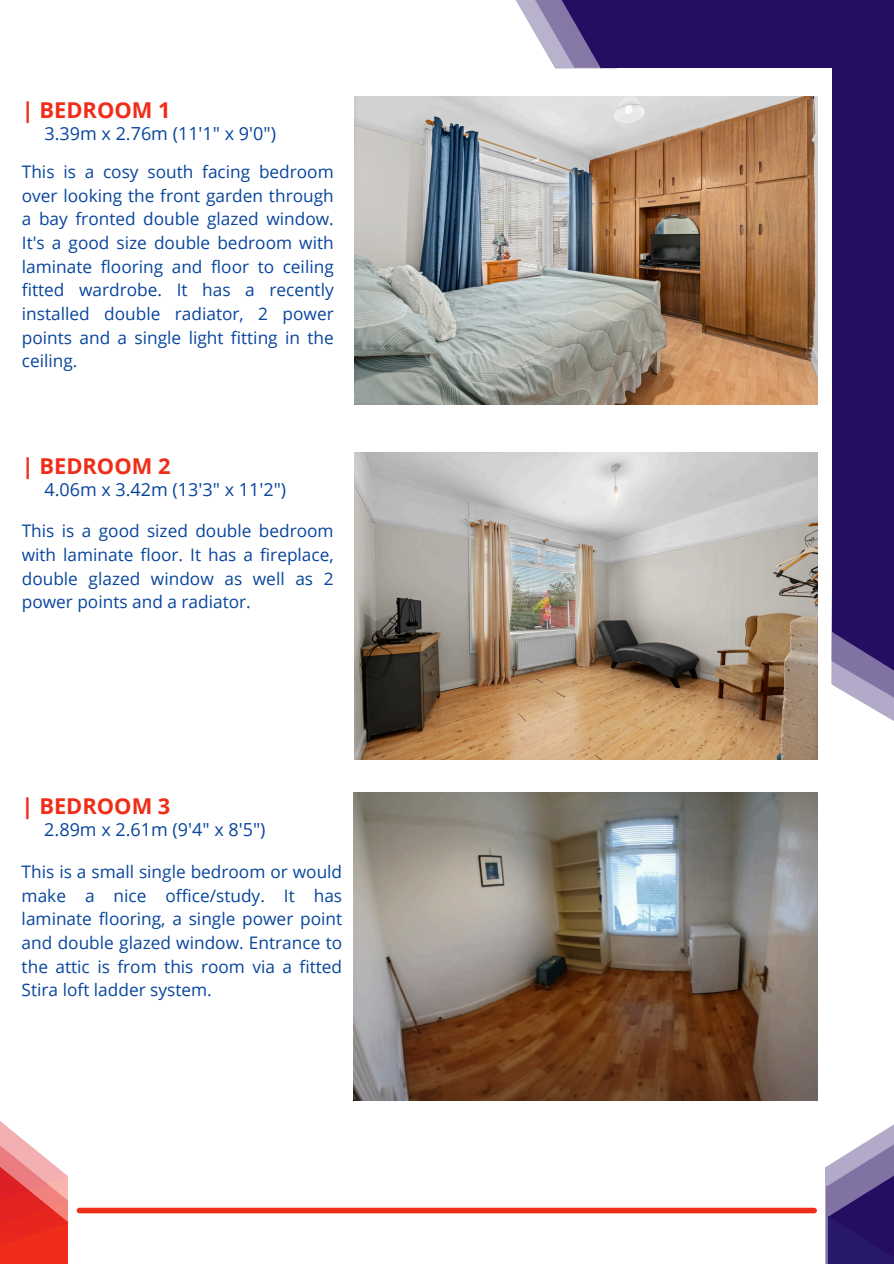
<style>
.page{position:relative;width:894px;height:1264px;background:#fff}
.page>*{position:absolute;margin:0;border:0;box-sizing:border-box;transform-origin:0 0}
.t1{font:700 21.9px "Open Sans";color:#ef2d19}
.t2{font:18px "Open Sans";color:#08459d}
.t3{font:17.25px/23.7px "Open Sans";color:#08459d;text-align:justify}
</style>
<div class="page">
<svg style="left:515px;top:0;width:13px;height:21px"></svg>
<svg style="left:528px;top:0;width:27px;height:68px;fill:#b9b2cd"></svg>
<div style="left:602px;top:0;width:291px;height:68px;background:#250e62"></div>
<svg style="left:831px;top:585px;width:62px;height:136px"></svg>
<div style="left:832px;top:0;width:61px;height:631px;background:#250e62"></div>
<svg style="left:832px;top:631px;width:61px;height:60px;background:#6c5d95"></svg>
<svg style="left:555px;top:0;width:62px;height:69px"></svg>
<svg style="left:825px;top:1125px;width:68px;height:138px"></svg>
<svg style="left:0;top:1121px;width:69px;height:142px"></svg>
<div style="left:79px;top:1207px;width:735px;height:6px;background:#ef2d19"></div>
<img style="left:354px;top:97px;width:462px;height:307px">
<img style="left:354px;top:452px;width:462px;height:307px">
<img style="left:354px;top:792px;width:462px;height:308px">
<p class="t1" style="left:22px;top:95px;width:150px">| BEDROOM 1</p>
<p class="t2" style="left:44px;top:121px;width:233px">3.39m x 2.76m (11'1" x 9'0")</p>
<h1 class="t3" style="left:22px;top:159px;width:313px">This is a cosy south facing bedroom over looking the front garden through a bay fronted double glazed window.<br>It's a good size double bedroom with laminate flooring and floor to ceiling fitted wardrobe. It has a recently installed double radiator, 2 power points and a single light fitting in the ceiling.</h1>
<p class="t1" style="left:22px;top:450px;width:150px">| BEDROOM 2</p>
<p class="t2" style="left:44px;top:476px;width:243px">4.06m x 3.42m (13'3" x 11'2")</p>
<p class="t3" style="left:22px;top:519px;width:313px">This is a good sized double bedroom with laminate floor. It has a fireplace, double glazed window as well as 2 power points and a radiator.</p>
<h1 class="t1" style="left:22px;top:790px;width:150px">| BEDROOM 3</h1>
<p class="t2" style="left:44px;top:816px;width:223px">2.89m x 2.61m (9'4" x 8'5")</p>
<p class="t3" style="left:22px;top:859px;width:322px">This is a small single bedroom or would make a nice office/study. It has laminate flooring, a single power point and double glazed window. Entrance to the attic is from this room via a fitted Stira loft ladder system.</p>
</div>
